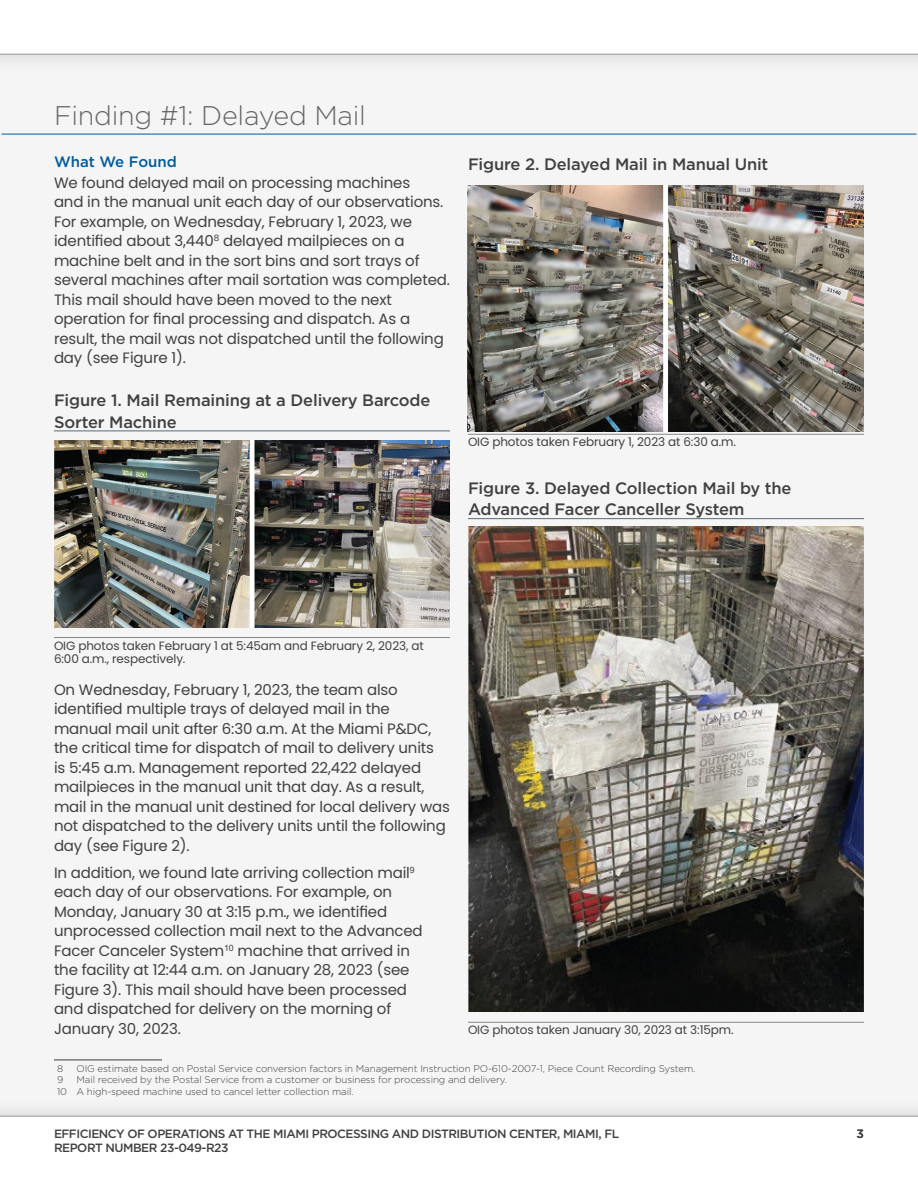
<style>
.page{position:relative;width:918px;height:1188px;background:#fff}
.page>*{position:absolute;margin:0;border:0;box-sizing:border-box;transform-origin:0 0}
.Text_H1_Finding{font:300 27px "Gotham";letter-spacing:-.01em;color:#686565}
.Figure_Table_heading{font:500 16.5px/21.8px "Gotham";letter-spacing:-.01em;color:#414042}
.Body_Text{font:500 16.5px "Gotham";letter-spacing:-.01em;color:#414042}
.Body_Text-2{font:15px/19.5px "Poppins";letter-spacing:-.01em;color:#414042}
.Text_H2{font:500 15px "Gotham";color:#005a9c}
.t1{font:12px/13.5px "Poppins";letter-spacing:-.01em;color:#414042}
.t2{font:500 12px "Gotham";letter-spacing:-.04em;color:#414042}
.Body_Text-3{font:300 9.75px/11.7px "Gotham";letter-spacing:-.01em;color:#414042}
</style>
<div class="page">
<div style="left:0;top:23px;width:918px;height:1115px;background:#f5f5f5"></div>
<div style="left:0;top:0;width:918px;height:75px;background:#efefef"></div>
<div style="left:0;top:0;width:918px;height:54px;background:#fff"></div>
<div style="left:0;top:1095px;width:918px;height:93px;background:#efefef"></div>
<div style="left:0;top:1116px;width:918px;height:72px;background:#fff"></div>
<hr style="left:2px;top:134px;width:914px;height:1px;background:#005a9c">
<hr style="left:54px;top:1060px;width:108px;height:1px;background:#3e3e3e">
<hr style="left:54px;top:431px;width:396px;height:1px;background:#5d696f">
<hr style="left:54px;top:637px;width:396px;height:1px;background:#8a8687">
<hr style="left:468px;top:434px;width:396px;height:1px;background:#8a8687">
<hr style="left:468px;top:518px;width:396px;height:1px;background:#5d696f">
<hr style="left:468px;top:1022px;width:396px;height:1px;background:#8a8687">
<img style="left:54px;top:441px;width:396px;height:187px">
<img style="left:468px;top:185px;width:396px;height:247px">
<img style="left:468px;top:527px;width:395px;height:484px">
<h2 class="Text_H1_Finding" style="left:54px;top:100px;width:314px">Finding #1: Delayed Mail</h2>
<h3 class="Text_H2" style="left:54px;top:153px;width:124px">What We Found</h3>
<p class="Body_Text-2" style="left:54px;top:173px;width:398px">We found delayed mail on processing machines<br>and in the manual unit each day of our observations.<br>For example, on Wednesday, February 1, 2023, we identified about 3,440<sup>8</sup> delayed mailpieces on a machine belt and in the sort bins and sort trays of several machines after mail sortation was completed.<br>This mail should have been moved to the next operation for final processing and dispatch. As a result, the mail was not dispatched until the following day (see Figure 1).</p>
<h3 class="Figure_Table_heading" style="left:54px;top:389px;width:378px">Figure 1. Mail Remaining at a Delivery Barcode<br>Sorter Machine</h3>
<p class="Body_Text" style="left:468px;top:155px;width:302px">Figure 2. Delayed Mail in Manual Unit</p>
<p class="t1" style="left:468px;top:436px;width:270px">OIG photos taken February 1, 2023 at 6:30 a.m.</p>
<h3 class="Figure_Table_heading" style="left:468px;top:477px;width:325px">Figure 3. Delayed Collection Mail by the<br>Advanced Facer Canceller System</h3>
<p class="t1" style="left:54px;top:639px;width:371px">OIG photos taken February 1 at 5:45am and February 2, 2023, at<br>6:00 a.m., respectively.</p>
<p class="Body_Text-2" style="left:54px;top:680px;width:398px">On Wednesday, February 1, 2023, the team also identified multiple trays of delayed mail in the manual mail unit after 6:30 a.m. At the Miami P&amp;DC, the critical time for dispatch of mail to delivery units<br>is 5:45 a.m. Management reported 22,422 delayed mailpieces in the manual unit that day. As a result, mail in the manual unit destined for local delivery was not dispatched to the delivery units until the following day (see Figure 2).</p>
<p class="Body_Text-2" style="left:54px;top:863px;width:370px">In addition, we found late arriving collection mail<sup>9 </sup>each day of our observations. For example, on Monday, January 30 at 3:15 p.m., we identified unprocessed collection mail next to the Advanced Facer Canceler System<sup>10</sup> machine that arrived in the facility at 12:44 a.m. on January 28, 2023 (see Figure 3). This mail should have been processed and dispatched for delivery on the morning of January 30, 2023.</p>
<p class="t1" style="left:468px;top:1024px;width:267px">OIG photos taken January 30, 2023 at 3:15pm.</p>
<p class="Body_Text-3" style="left:57px;top:1062px;width:8px">8</p>
<p class="Body_Text-3" style="left:76px;top:1062px;width:620px">OIG estimate based on Postal Service conversion factors in Management Instruction PO-610-2007-1, Piece Count Recording System.</p>
<p class="Body_Text-3" style="left:57px;top:1074px;width:8px">9</p>
<p class="Body_Text-3" style="left:57px;top:1074px;width:451px;text-indent:20px">Mail received by the Postal Service from a customer or business for processing and delivery.<br>10 A high-speed machine used to cancel letter collection mail.</p>
<p class="t2" style="left:54px;top:1127px;width:567px">EFFICIENCY OF OPERATIONS AT THE MIAMI PROCESSING AND DISTRIBUTION CENTER, MIAMI, FL</p>
<p class="t2" style="left:857px;top:1127px;width:9px">3</p>
<p class="t2" style="left:54px;top:1141px;width:176px">REPORT NUMBER 23-049-R23</p>
</div>
